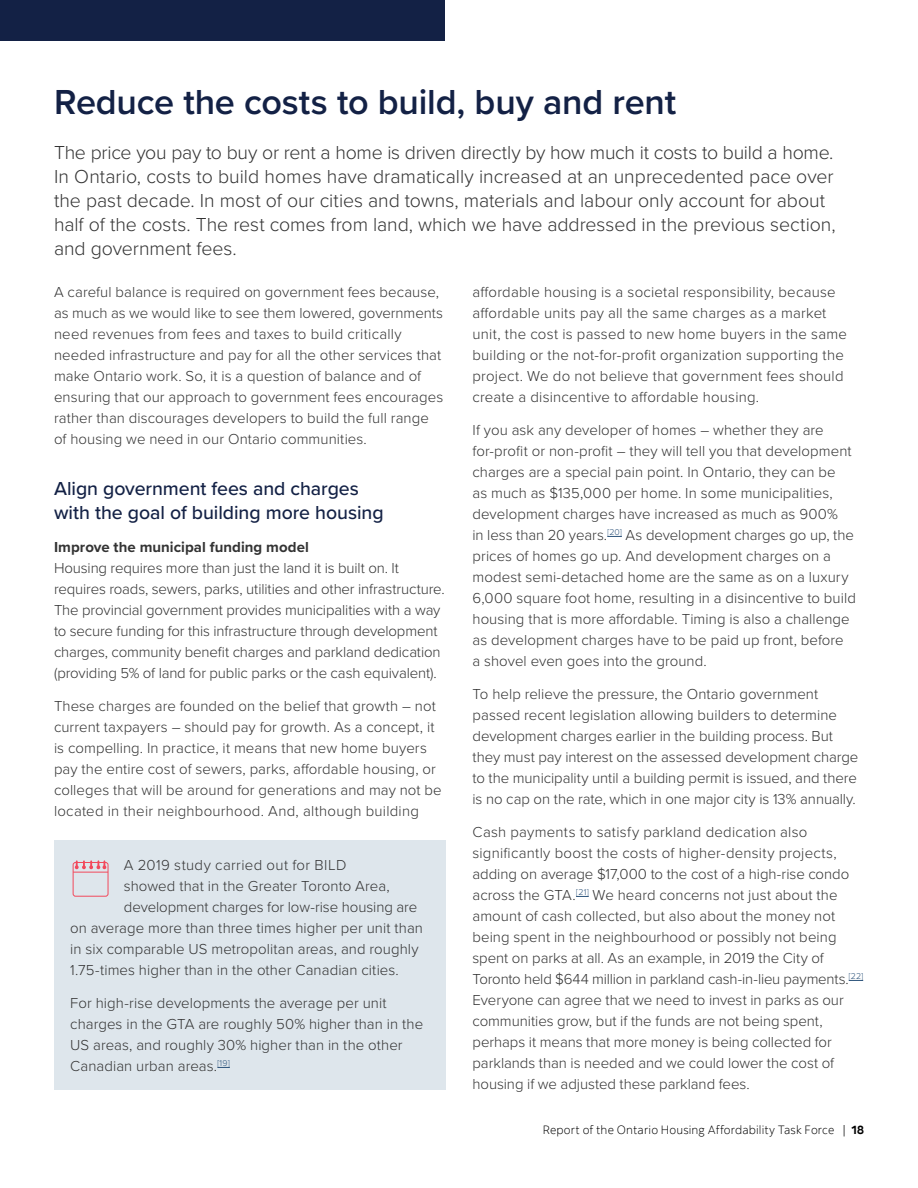
<style>
.page{position:relative;width:918px;height:1188px;background:#fff}
.page>*{position:absolute;margin:0;border:0;box-sizing:border-box;transform-origin:0 0}
.HATF_H2_head__for_TO{font:600 36px "Proxima Nova";letter-spacing:-.005em;color:#132145}
.HATF_intro_text{font:300 19.5px/24px "Proxima Nova";letter-spacing:-.005em;color:#333}
.HATF__H3_subhead{font:500 19.5px/24px "Proxima Nova";letter-spacing:-.005em;color:#132145}
.HATF_bro_body{font:300 15px/21px "Proxima Nova";letter-spacing:.005em;color:#333}
.HATF_bro_body-2{font:700 15px "Proxima Nova";letter-spacing:.005em;color:#333}
.HATF_bro_body-3{font:300 15px "Proxima Nova";letter-spacing:.025em;color:#333}
.t1{font:300 12px "Scotia";letter-spacing:.01em;color:#000}
.s1{font-weight:400;color:#333}
.s2{font-weight:700}
</style>
<div class="page">
<div style="left:0;top:0;width:446px;height:40px;background:#132145"></div>
<svg style="left:607px;top:536px;width:15px;height:1px"></svg>
<svg style="left:576px;top:896px;width:13px;height:1px"></svg>
<svg style="left:849px;top:980px;width:14px;height:1px"></svg>
<div style="left:54px;top:840px;width:392px;height:250px;background:#dee6ec"></div>
<svg style="left:218px;top:1067px;width:12px;height:1px"></svg>
<div style="left:73px;top:862px;width:35px;height:35px;border:1px solid #f2495c;border-radius:2px"></div>
<hr style="left:73px;top:872px;width:35px;height:1px;background:#f2495c">
<svg style="left:75px;top:861px;width:31px;height:8px"></svg>
<h2 class="HATF_H2_head__for_TO" style="left:54px;top:75px;width:624px">Reduce the costs to build, buy and rent</h2>
<p class="HATF_intro_text" style="left:54px;top:139px;width:783px">The price you pay to buy or rent a home is driven directly by how much it costs to build a home.<br>In Ontario, costs to build homes have dramatically increased at an unprecedented pace over the past decade. In most of our cities and towns, materials and labour only account for about half of the costs. The rest comes from land, which we have addressed in the previous section, and government fees.</p>
<p class="HATF_bro_body" style="left:54px;top:281px;width:391px">A careful balance is required on government fees because, as much as we would like to see them lowered, governments need revenues from fees and taxes to build critically needed infrastructure and pay for all the other services that make Ontario work. So, it is a question of balance and of ensuring that our approach to government fees encourages rather than discourages developers to build the full range of housing we need in our Ontario communities.</p>
<h3 class="HATF__H3_subhead" style="left:54px;top:476px;width:331px">Align government fees and charges with the goal of building more housing</h3>
<p class="HATF_bro_body-2" style="left:54px;top:536px;width:256px">Improve the municipal funding model</p>
<p class="HATF_bro_body" style="left:54px;top:557px;width:392px">Housing requires more than just the land it is built on. It requires roads, sewers, parks, utilities and other infrastructure.<br>The provincial government provides municipalities with a way to secure funding for this infrastructure through development charges, community benefit charges and parkland dedication (providing 5% of land for public parks or the cash equivalent).</p>
<p class="HATF_bro_body" style="left:54px;top:695px;width:389px">These charges are founded on the belief that growth – not current taxpayers – should pay for growth. As a concept, it is compelling. In practice, it means that new home buyers pay the entire cost of sewers, parks, affordable housing, or colleges that will be around for generations and may not be located in their neighbourhood. And, although building</p>
<p class="HATF_bro_body" style="left:472px;top:281px;width:376px">affordable housing is a societal responsibility, because affordable units pay all the same charges as a market unit, the cost is passed to new home buyers in the same building or the not-for-profit organization supporting the project. We do not believe that government fees should create a disincentive to affordable housing.</p>
<p class="HATF_bro_body" style="left:472px;top:419px;width:385px">If you ask any developer of homes – whether they are for-profit or non-profit – they will tell you that development charges are a special pain point. In Ontario, they can be<br>as much as $135,000 per home. In some municipalities, development charges have increased as much as 900%<br>in less than 20 years.<sup>[20]</sup> As development charges go up, the prices of homes go up. And development charges on a modest semi-detached home are the same as on a luxury 6,000 square foot home, resulting in a disincentive to build housing that is more affordable. Timing is also a challenge as development charges have to be paid up front, before<br>a shovel even goes into the ground.</p>
<p class="HATF_bro_body" style="left:472px;top:683px;width:387px">To help relieve the pressure, the Ontario government passed recent legislation allowing builders to determine development charges earlier in the building process. But they must pay interest on the assessed development charge to the municipality until a building permit is issued, and there is no cap on the rate, which in one major city is 13% annually.</p>
<p class="HATF_bro_body" style="left:472px;top:821px;width:392px">Cash payments to satisfy parkland dedication also significantly boost the costs of higher-density projects, adding on average $17,000 to the cost of a high-rise condo across the GTA.<sup>[21]</sup> We heard concerns not just about the amount of cash collected, but also about the money not being spent in the neighbourhood or possibly not being spent on parks at all. As an example, in 2019 the City of Toronto held $644 million in parkland cash-in-lieu payments.<sup>[22] </sup>Everyone can agree that we need to invest in parks as our communities grow, but if the funds are not being spent, perhaps it means that more money is being collected for parklands than is needed and we could lower the cost of housing if we adjusted these parkland fees.</p>
<p class="HATF_bro_body-3" style="left:124px;top:854px;width:224px">A 2019 study carried out for BILD</p>
<p class="HATF_bro_body" style="left:124px;top:875px;width:267px">showed that in the Greater Toronto Area,</p>
<p class="HATF_bro_body" style="left:124px;top:896px;width:295px">development charges for low-rise housing are</p>
<p class="HATF_bro_body" style="left:70px;top:917px;width:354px">on average more than three times higher per unit than</p>
<p class="HATF_bro_body" style="left:70px;top:938px;width:350px">in six comparable US metropolitan areas, and roughly</p>
<p class="HATF_bro_body" style="left:70px;top:959px;width:330px">1.75-times higher than in the other Canadian cities.</p>
<p class="HATF_bro_body" style="left:70px;top:992px;width:354px">For high-rise developments the average per unit charges in the GTA are roughly 50% higher than in the US areas, and roughly 30% higher than in the other Canadian urban areas.<sup>[19]</sup></p>
<p class="t1" style="left:543px;top:1122px;width:323px">Report of the Ontario Housing Affordability Task Force <span class="s1">|</span> <span class="s2">18</span></p>
</div>
